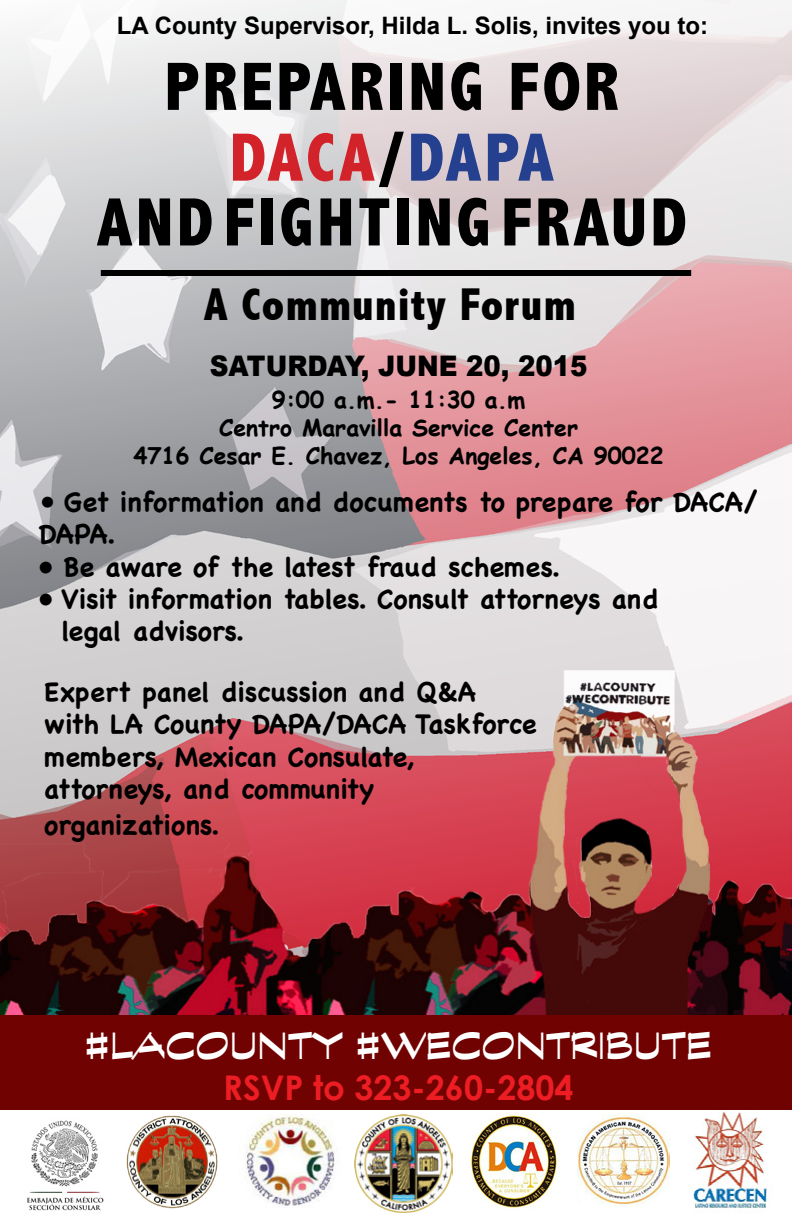
<style>
.page{position:relative;width:792px;height:1224px;background:#fff}
.page>*{position:absolute;margin:0;border:0;box-sizing:border-box;transform-origin:0 0}
.t1{font:800 condensed 69px/70.8px "Abadi";letter-spacing:.05em;color:#000;text-align:center}
.t2{font:800 condensed 46px "Abadi";letter-spacing:.02em;color:#000}
.t3{font:700 42px "Graphite Std";color:#fff}
.t4{font:700 34px "Century Gothic";color:#ed1d24}
.t5{font:900 28.3px "Arial";color:#000;scale:.92 1}
.t6{font:700 27px/32.4px "Chalkboard";color:#000}
.t7{font:700 24px "Arial";color:#000}
.t8{font:700 23px/27.6px "Comic Sans MS";color:#000;text-align:center}
.s1{color:#d2232a}
.s2{color:#25408f}
.s3{font-family:"Marker Felt";font-weight:100}
</style>
<div class="page">
<img style="left:0;top:0;width:792px;height:665px">
<img style="left:0;top:665px;width:792px;height:350px">
<svg style="left:378px;top:131px;width:27px;height:58px;background:#bbb0b1"></svg>
<div style="left:101px;top:270px;width:590px;height:6px;background:#000"></div>
<div style="left:0;top:1015px;width:792px;height:95px;background:#710202"></div>
<img style="left:355px;top:1115px;width:97px;height:97px">
<img style="left:469px;top:1115px;width:90px;height:94px">
<img style="left:126px;top:1115px;width:92px;height:94px">
<img style="left:27px;top:1120px;width:77px;height:91px">
<img style="left:693px;top:1112px;width:74px;height:96px">
<img style="left:578px;top:1115px;width:92px;height:91px">
<img style="left:245px;top:1115px;width:90px;height:91px">
<p class="t7" style="left:117px;top:10px;width:593px">LA County Supervisor, Hilda L. Solis, invites you to:</p>
<h1 class="t1" style="left:165px;top:51px;width:455px">PREPARING FOR<br><span class="s1">DACA</span>/<span class="s2">DAPA</span></h1>
<h1 class="t1" style="left:97px;top:187px;width:592px">AND FIGHTING FRAUD</h1>
<h2 class="t2" style="left:204px;top:278px;width:374px">A Community Forum</h2>
<p class="t5" style="left:210px;top:345px;width:412px">SATURDAY, JUNE 20, 2015</p>
<p class="t8" style="left:133px;top:385px;width:532px">9:00 a.m.- 11:30 a.m<br>Centro Maravilla Service Center<br>4716 Cesar E. Chavez, Los Angeles, CA 90022</p>
<p class="t6" style="left:39px;top:485px;width:721px"><span class="s3">•</span> Get information and documents to prepare for DACA/<br>DAPA.</p>
<p class="t6" style="left:39px;top:550px;width:523px">• Be aware of the latest fraud schemes.</p>
<p class="t6" style="left:61px;top:583px;width:599px;text-indent:-22px">• Visit information tables. Consult attorneys and legal advisors.</p>
<p class="t6" style="left:44px;top:675px;width:494px">Expert panel discussion and Q&amp;A with LA County DAPA/DACA Taskforce members, Mexican Consulate, attorneys, and community</p>
<p class="t6" style="left:44px;top:809px;width:177px">organizations.</p>
<h3 class="t3" style="left:85px;top:1022px;width:628px">#LACOUNTY #WECONTRIBUTE</h3>
<p class="t4" style="left:223px;top:1066px;width:352px">RSVP to 323-260-2804</p>
</div>
